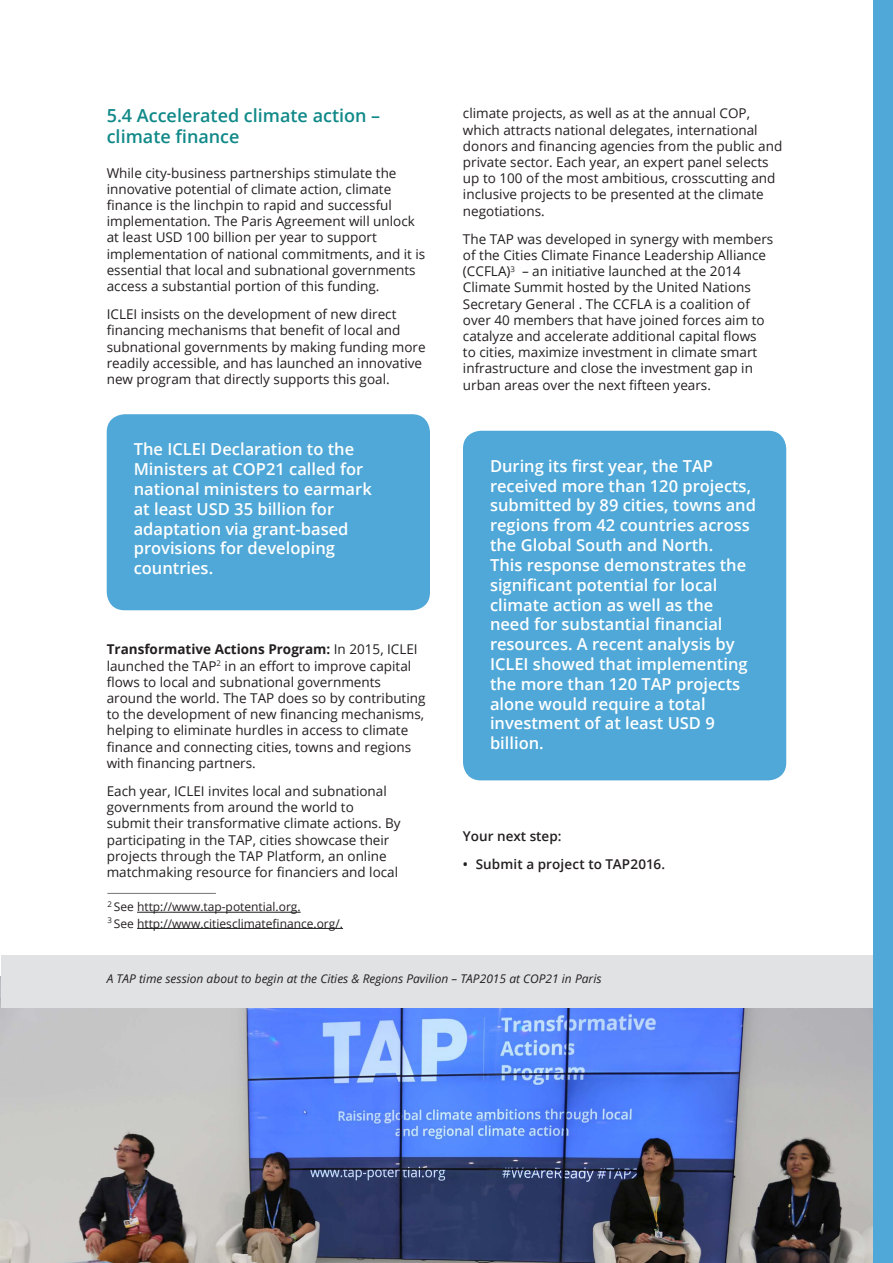
<style>
.page{position:relative;width:893px;height:1263px;background:#fff}
.page>*{position:absolute;margin:0;border:0;box-sizing:border-box;transform-origin:0 0}
.t1{font:600 18px/21.6px "Open Sans";color:#108988}
.t2{font:600 16.5px/19.8px "Open Sans";color:#fff}
.t3{font:13.5px/16.2px "Open Sans";color:#231f20}
.t4{font:600 13.5px "Open Sans";letter-spacing:.005em;color:#231f20}
.t5{font:italic 12px "Open Sans";color:#231f20}
.t6{font:12px/16.2px "Open Sans";color:#231f20}
.s1{font-weight:700}
</style>
<div class="page">
<div style="left:107px;top:414px;width:323px;height:196px;background:#4fa8d7;border-radius:18px"></div>
<div style="left:463px;top:431px;width:323px;height:349px;background:#4fa8d7;border-radius:18px"></div>
<img style="left:1px;top:1007px;width:872px;height:256px">
<div style="left:1px;top:955px;width:892px;height:52px;background:#e1e2e4"></div>
<div style="left:873px;top:0;width:20px;height:1263px;background:#4fa8d7"></div>
<hr style="left:137px;top:912px;width:164px;height:1px;background:#231f20">
<hr style="left:137px;top:928px;width:206px;height:1px;background:#231f20">
<hr style="left:107px;top:893px;width:109px;height:1px;background:#808285">
<h1 class="t1" style="left:107px;top:104px;width:275px">5.4 Accelerated climate action – climate finance</h1>
<p class="t3" style="left:107px;top:164px;width:320px">While city-business partnerships stimulate the innovative potential of climate action, climate finance is the linchpin to rapid and successful implementation. The Paris Agreement will unlock at least USD 100 billion per year to support implementation of national commitments, and it is essential that local and subnational governments access a substantial portion of this funding.</p>
<p class="t3" style="left:107px;top:306px;width:320px">ICLEI insists on the development of new direct financing mechanisms that benefit of local and subnational governments by making funding more readily accessible, and has launched an innovative new program that directly supports this goal.</p>
<p class="t2" style="left:134px;top:439px;width:240px">The ICLEI Declaration to the<br>Ministers at COP21 called for national ministers to earmark at least USD 35 billion for adaptation via grant-based provisions for developing countries.</p>
<p class="t3" style="left:107px;top:641px;width:320px"><span class="s1">Transformative Actions Program:</span> In 2015, ICLEI launched the TAP<sup>2</sup> in an effort to improve capital flows to local and subnational governments around the world. The TAP does so by contributing to the development of new financing mechanisms, helping to eliminate hurdles in access to climate finance and connecting cities, towns and regions with financing partners.</p>
<p class="t3" style="left:107px;top:783px;width:295px">Each year, ICLEI invites local and subnational governments from around the world to submit their transformative climate actions. By participating in the TAP, cities showcase their projects through the TAP Platform, an online matchmaking resource for financiers and local</p>
<p class="t6" style="left:107px;top:898px;width:237px"><sup>2</sup> See http://www.tap-potential.org.<br><sup>3</sup> See http://www.citiesclimatefinance.org/.</p>
<p class="t3" style="left:463px;top:105px;width:321px">climate projects, as well as at the annual COP, which attracts national delegates, international donors and financing agencies from the public and private sector. Each year, an expert panel selects up to 100 of the most ambitious, crosscutting and inclusive projects to be presented at the climate negotiations.</p>
<p class="t3" style="left:463px;top:230px;width:312px">The TAP was developed in synergy with members of the Cities Climate Finance Leadership Alliance (CCFLA)<sup>3</sup> – an initiative launched at the 2014<br>Climate Summit hosted by the United Nations Secretary General . The CCFLA is a coalition of over 40 members that have joined forces aim to catalyze and accelerate additional capital flows<br>to cities, maximize investment in climate smart infrastructure and close the investment gap in urban areas over the next fifteen years.</p>
<p class="t2" style="left:490px;top:456px;width:268px">During its first year, the TAP received more than 120 projects, submitted by 89 cities, towns and regions from 42 countries across the Global South and North.<br>This response demonstrates the significant potential for local climate action as well as the need for substantial financial resources. A recent analysis by<br>ICLEI showed that implementing the more than 120 TAP projects alone would require a total investment of at least USD 9 billion.</p>
<p class="t4" style="left:463px;top:827px;width:100px">Your next step:</p>
<p class="t4" style="left:463px;top:855px;width:204px">• Submit a project to TAP2016.</p>
<p class="t5" style="left:107px;top:971px;width:496px">A TAP time session about to begin at the Cities &amp; Regions Pavilion – TAP2015 at COP21 in Paris</p>
</div>
